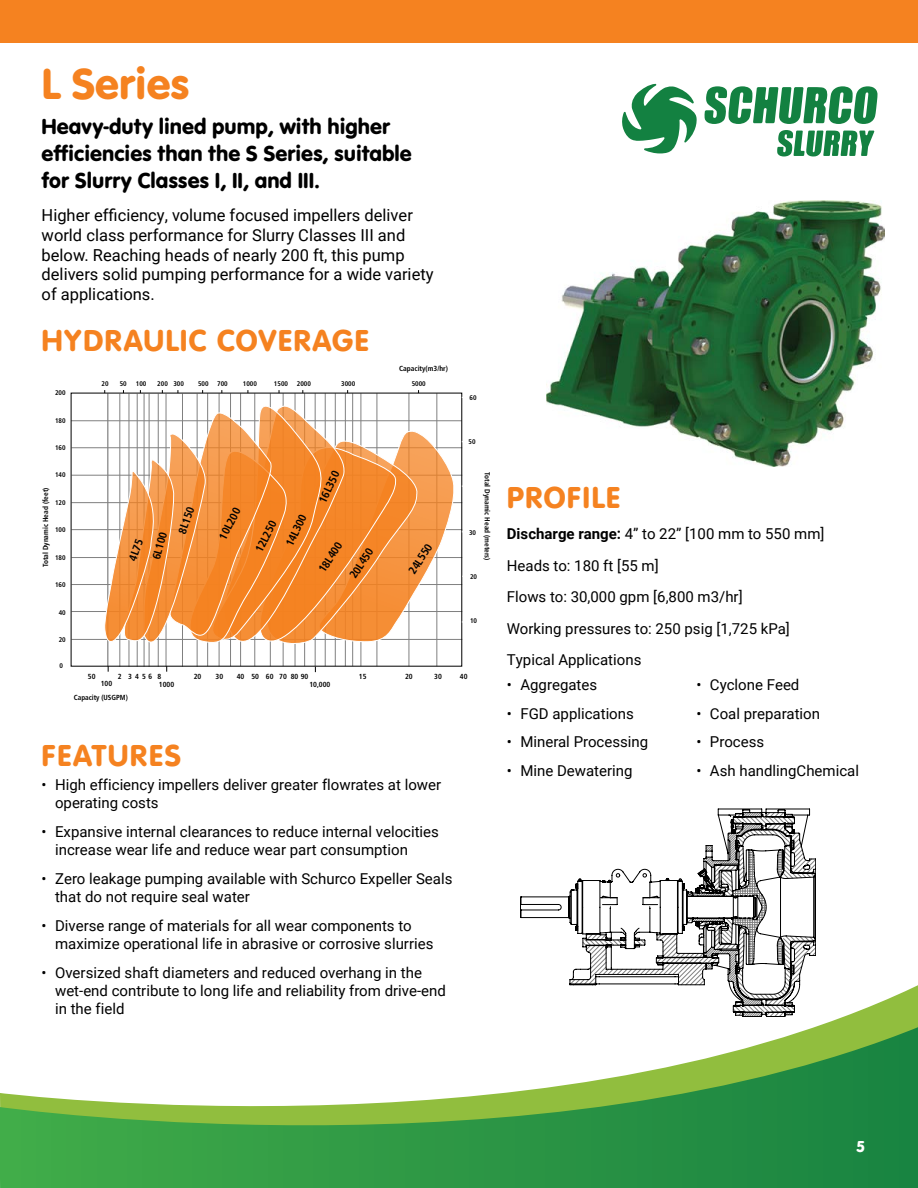
<style>
.page{position:relative;width:918px;height:1188px;background:#fff}
.page>*{position:absolute;margin:0;border:0;box-sizing:border-box;transform-origin:0 0}
.t1{font:45px "VAG Rundschrift D";letter-spacing:-.005em;color:#f58220}
.t2{font:31.5px "VAG Rundschrift D";letter-spacing:.04em;color:#f58220}
.t3{font:22.5px/27px "VAG Rundschrift D";color:#000}
.t4{font:16.5px/19.8px "Roboto";color:#000}
.t5{font:16.5px "VAG Rundschrift D";color:#fff}
.t6{font:15px/18px "Roboto";color:#000}
.t7{font:700 condensed 11.25px "Frutiger";color:#000}
.t8{font:700 condensed 7.35px/13.2px "Frutiger";color:#000}
.t9{font:700 condensed 6.75px "Frutiger";color:#000}
.s1{font-weight:700}
</style>
<div class="page">
<svg style="left:0;top:1001px;width:918px;height:187px"></svg>
<svg style="left:622px;top:84px;width:75px;height:69px"></svg>
<svg style="left:704px;top:86px;width:174px;height:38px"></svg>
<svg style="left:777px;top:130px;width:97px;height:26px"></svg>
<svg style="left:70px;top:392px;width:34px;height:275px"></svg>
<div style="left:507px;top:809px;width:322px;height:208px;background:#fff"></div>
<svg style="left:520px;top:809px;width:296px;height:208px"></svg>
<div style="left:0;top:0;width:918px;height:42px;background:#f58220"></div>
<img style="left:546px;top:200px;width:339px;height:266px">
<svg style="left:104px;top:390px;width:359px;height:283px"></svg>
<h1 class="t1" style="left:42px;top:58px;width:150px">L Series</h1>
<h3 class="t3" style="left:42px;top:113px;width:372px">Heavy-duty lined pump, with higher efficiencies than the S Series, suitable for Slurry Classes I, II, and III.</h3>
<p class="t4" style="left:42px;top:205px;width:394px">Higher efficiency, volume focused impellers deliver world class performance for Slurry Classes III and below. Reaching heads of nearly 200 ft, this pump delivers solid pumping performance for a wide variety of applications.</p>
<h2 class="t2" style="left:42px;top:322px;width:329px">HYDRAULIC COVERAGE</h2>
<p class="t8" style="left:399px;top:361px;width:50px">Capacity(m3/hr)</p>
<p class="t9" style="left:55px;top:389px;width:12px">200</p>
<p class="t9" style="left:55px;top:417px;width:12px">180</p>
<p class="t9" style="left:55px;top:443px;width:12px">160</p>
<p class="t9" style="left:55px;top:471px;width:12px">140</p>
<p class="t9" style="left:55px;top:498px;width:12px">120</p>
<p class="t9" style="left:55px;top:526px;width:12px">100</p>
<p class="t9" style="left:55px;top:553px;width:12px">180</p>
<p class="t9" style="left:55px;top:581px;width:12px">160</p>
<p class="t9" style="left:59px;top:608px;width:9px">40</p>
<p class="t9" style="left:59px;top:635px;width:9px">20</p>
<p class="t9" style="left:60px;top:662px;width:5px">0</p>
<p class="t8" style="left:39px;top:567px;width:81px;rotate:-90deg">Total Dynamic Head (feet)</p>
<p class="t9" style="left:102px;top:380px;width:9px">20</p>
<p class="t9" style="left:120px;top:380px;width:9px">50</p>
<p class="t9" style="left:136px;top:380px;width:12px">100</p>
<p class="t9" style="left:157px;top:380px;width:28px">200 300</p>
<p class="t9" style="left:198px;top:380px;width:12px">500</p>
<p class="t9" style="left:217px;top:380px;width:12px">700</p>
<p class="t9" style="left:243px;top:380px;width:16px">1000</p>
<p class="t9" style="left:274px;top:380px;width:16px">1500</p>
<p class="t9" style="left:297px;top:380px;width:16px">2000</p>
<p class="t9" style="left:341px;top:380px;width:16px">3000</p>
<p class="t9" style="left:412px;top:380px;width:16px">5000</p>
<p class="t7" style="left:126px;top:558px;width:24px;rotate:-70deg">4L75</p>
<p class="t7" style="left:149px;top:557px;width:30px;rotate:-74deg">6L100</p>
<p class="t7" style="left:175px;top:531px;width:30px;rotate:-70deg">8L150</p>
<p class="t7" style="left:216px;top:536px;width:36px;rotate:-63deg">10L200</p>
<p class="t7" style="left:252px;top:549px;width:36px;rotate:-63deg">12L250</p>
<p class="t7" style="left:283px;top:543px;width:36px;rotate:-65deg">14L300</p>
<p class="t7" style="left:316px;top:499px;width:36px;rotate:-65deg">16L350</p>
<p class="t7" style="left:316px;top:568px;width:36px;rotate:-57deg">18L400</p>
<p class="t7" style="left:347px;top:574px;width:36px;rotate:-57deg">20L450</p>
<p class="t7" style="left:406px;top:570px;width:36px;rotate:-57deg">24L550</p>
<p class="t9" style="left:470px;top:393px;width:9px">60</p>
<p class="t9" style="left:469px;top:438px;width:9px">50</p>
<p class="t8" style="left:494px;top:472px;width:90px;rotate:90deg">Total Dynamic Head (meters)</p>
<p class="t9" style="left:469px;top:528px;width:9px">30</p>
<p class="t9" style="left:470px;top:573px;width:9px">20</p>
<p class="t9" style="left:470px;top:617px;width:9px">10</p>
<p class="t8" style="left:88px;top:670px;width:9px">50</p>
<p class="t8" style="left:118px;top:670px;width:5px">2</p>
<p class="t8" style="left:74px;top:677px;width:55px;text-indent:27px">100<br>Capacity (USGPM)</p>
<p class="t8" style="left:128px;top:670px;width:19px">3 4 5</p>
<p class="t8" style="left:158px;top:670px;width:5px">8</p>
<p class="t8" style="left:194px;top:670px;width:9px">20</p>
<p class="t8" style="left:216px;top:670px;width:9px">30</p>
<p class="t8" style="left:237px;top:670px;width:73px">40 50 60 70 80 90</p>
<p class="t8" style="left:359px;top:670px;width:9px">15</p>
<p class="t8" style="left:405px;top:670px;width:9px">20</p>
<p class="t8" style="left:434px;top:670px;width:9px">30</p>
<p class="t8" style="left:460px;top:670px;width:9px">40</p>
<p class="t8" style="left:309px;top:678px;width:23px">10,000</p>
<p class="t8" style="left:159px;top:678px;width:17px">1000</p>
<h2 class="t2" style="left:42px;top:737px;width:141px">FEATURES</h2>
<p class="t6" style="left:55px;top:776px;width:388px;text-indent:-14px">• High efficiency impellers deliver greater flowrates at lower operating costs</p>
<p class="t6" style="left:55px;top:822px;width:385px;text-indent:-14px">• Expansive internal clearances to reduce internal velocities increase wear life and reduce wear part consumption</p>
<p class="t6" style="left:55px;top:869px;width:399px;text-indent:-14px">• Zero leakage pumping available with Schurco Expeller Seals that do not require seal water</p>
<p class="t6" style="left:55px;top:916px;width:380px;text-indent:-14px">• Diverse range of materials for all wear components to maximize operational life in abrasive or corrosive slurries</p>
<p class="t6" style="left:55px;top:963px;width:392px;text-indent:-14px">• Oversized shaft diameters and reduced overhang in the wet-end contribute to long life and reliability from drive-end in the field</p>
<h2 class="t2" style="left:507px;top:478px;width:115px">PROFILE</h2>
<p class="t6" style="left:507px;top:517px;width:319px;line-height:31.5px"><span class="s1">Discharge range:</span> 4” to 22” [100 mm to 550 mm]<br>Heads to: 180 ft [55 m]<br>Flows to: 30,000 gpm [6,800 m3/hr]<br>Working pressures to: 250 psig [1,725 kPa]<br>Typical Applications</p>
<p class="t6" style="left:507px;top:675px;width:92px">• Aggregates</p>
<p class="t6" style="left:507px;top:704px;width:128px">• FGD applications</p>
<p class="t6" style="left:507px;top:733px;width:143px">• Mineral Processing</p>
<p class="t6" style="left:507px;top:761px;width:127px">• Mine Dewatering</p>
<p class="t6" style="left:696px;top:675px;width:105px">• Cyclone Feed</p>
<p class="t6" style="left:696px;top:704px;width:125px">• Coal preparation</p>
<p class="t6" style="left:696px;top:733px;width:69px">• Process</p>
<p class="t6" style="left:696px;top:761px;width:164px">• Ash handlingChemical</p>
<p class="t5" style="left:856px;top:1137px;width:10px">5</p>
</div>
